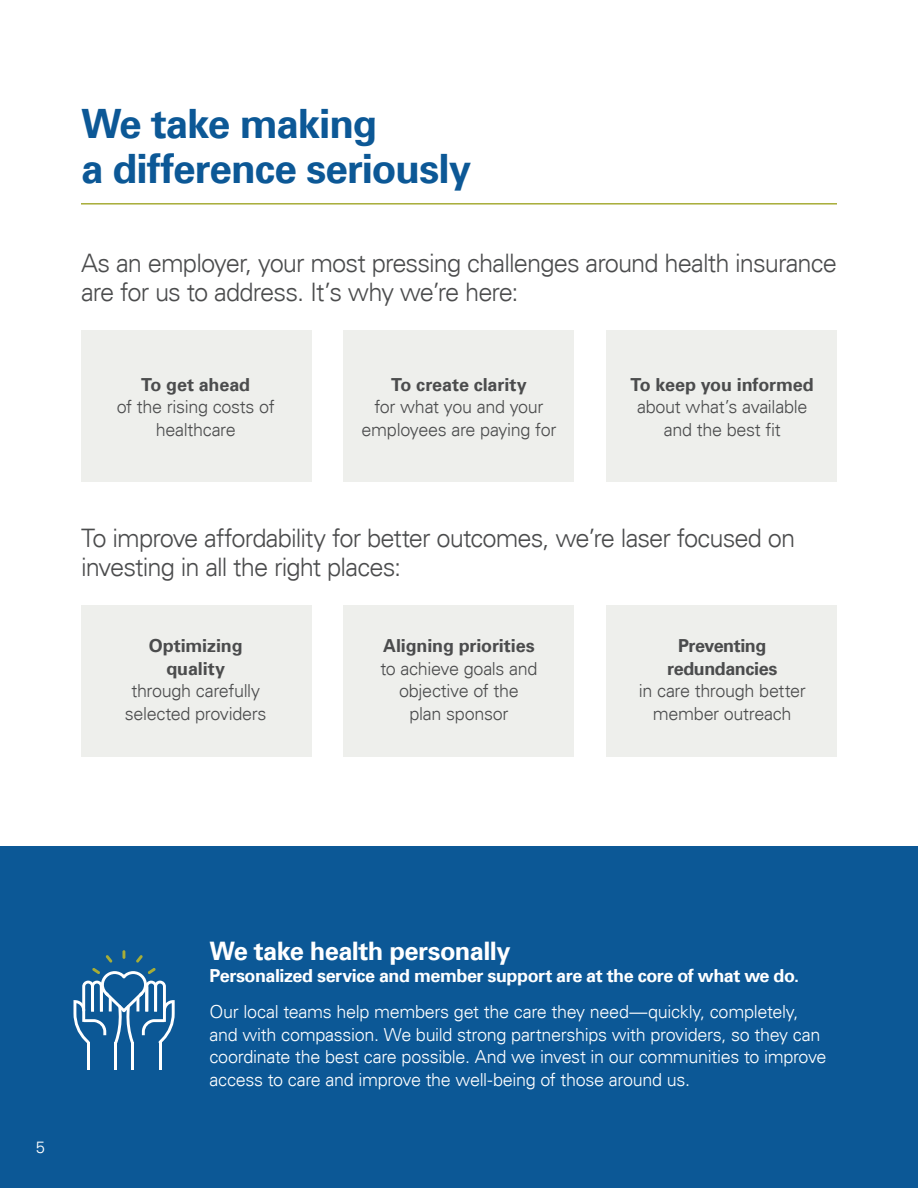
<style>
.page{position:relative;width:918px;height:1188px;background:#fff}
.page>*{position:absolute;margin:0;border:0;box-sizing:border-box;transform-origin:0 0}
.t1{font:700 40.5px/45px "Univers LT";letter-spacing:-.025em;color:#0c5896}
.t2{font:300 25.5px/28.5px "Univers LT";letter-spacing:-.035em;color:#4b4c4d}
.t3{font:700 25.5px "Univers LT";letter-spacing:-.025em;color:#fff}
.t4{font:300 18px/22.5px "Univers LT";letter-spacing:-.02em;color:#fff}
.t5{font:300 18px/22.5px "Univers LT";letter-spacing:-.02em;color:#4b4c4d;text-align:center}
.t6{font:700 18px/22.5px "Univers LT";letter-spacing:-.01em;color:#4b4c4d;text-align:center}
.t7{font:700 18px "Univers LT";letter-spacing:-.025em;color:#fff}
.t8{font:300 16.5px "Univers LT";color:#fff}
</style>
<div class="page">
<div style="left:344px;top:331px;width:230px;height:151px;background:#eeefec"></div>
<div style="left:344px;top:605px;width:230px;height:151px;background:#eeefec"></div>
<div style="left:81px;top:605px;width:230px;height:151px;background:#eeefec"></div>
<div style="left:607px;top:605px;width:230px;height:151px;background:#eeefec"></div>
<div style="left:81px;top:331px;width:230px;height:151px;background:#eeefec"></div>
<div style="left:607px;top:331px;width:230px;height:151px;background:#eeefec"></div>
<div style="left:0;top:847px;width:918px;height:341px;background:#0c5896"></div>
<hr style="left:81px;top:203px;width:756px;height:2px;background:#a7ad37">
<hr style="left:131px;top:1042px;width:3px;height:28px;background:#fff">
<hr style="left:159px;top:1042px;width:2px;height:28px;background:#fff">
<hr style="left:115px;top:1042px;width:2px;height:28px;background:#fff">
<hr style="left:87px;top:1042px;width:3px;height:28px;background:#fff">
<svg style="left:74px;top:950px;width:101px;height:94px"></svg>
<h1 class="t1" style="left:81px;top:101px;width:392px">We take making<br>a difference seriously</h1>
<h2 class="t2" style="left:81px;top:249px;width:757px">As an employer, your most pressing challenges around health insurance are for us to address. It’s why we’re here:</h2>
<p class="t6" style="left:141px;top:373px;width:111px">To get ahead</p>
<p class="t5" style="left:117px;top:395px;width:160px">of the rising costs of healthcare</p>
<p class="t6" style="left:391px;top:373px;width:137px">To create clarity</p>
<p class="t5" style="left:362px;top:395px;width:196px">for what you and your employees are paying for</p>
<p class="t6" style="left:631px;top:373px;width:185px">To keep you informed</p>
<p class="t5" style="left:637px;top:395px;width:172px">about what’s available and the best fit</p>
<h2 class="t2" style="left:81px;top:524px;width:716px">To improve affordability for better outcomes, we’re laser focused on investing in all the right places:</h2>
<p class="t6" style="left:149px;top:635px;width:95px">Optimizing quality</p>
<p class="t5" style="left:125px;top:680px;width:143px">through carefully selected providers</p>
<p class="t6" style="left:383px;top:635px;width:153px">Aligning priorities</p>
<p class="t5" style="left:380px;top:657px;width:159px">to achieve goals and objective of the<br>plan sponsor</p>
<p class="t6" style="left:667px;top:635px;width:112px">Preventing redundancies</p>
<p class="t5" style="left:639px;top:680px;width:168px">in care through better member outreach</p>
<p class="t8" style="left:36px;top:1138px;width:11px">5</p>
<h2 class="t3" style="left:210px;top:936px;width:303px">We take health personally</h2>
<p class="t7" style="left:210px;top:965px;width:591px">Personalized service and member support are at the core of what we do.</p>
<p class="t4" style="left:210px;top:1001px;width:619px">Our local teams help members get the care they need—quickly, completely, and with compassion. We build strong partnerships with providers, so they can coordinate the best care possible. And we invest in our communities to improve access to care and improve the well-being of those around us.</p>
</div>
